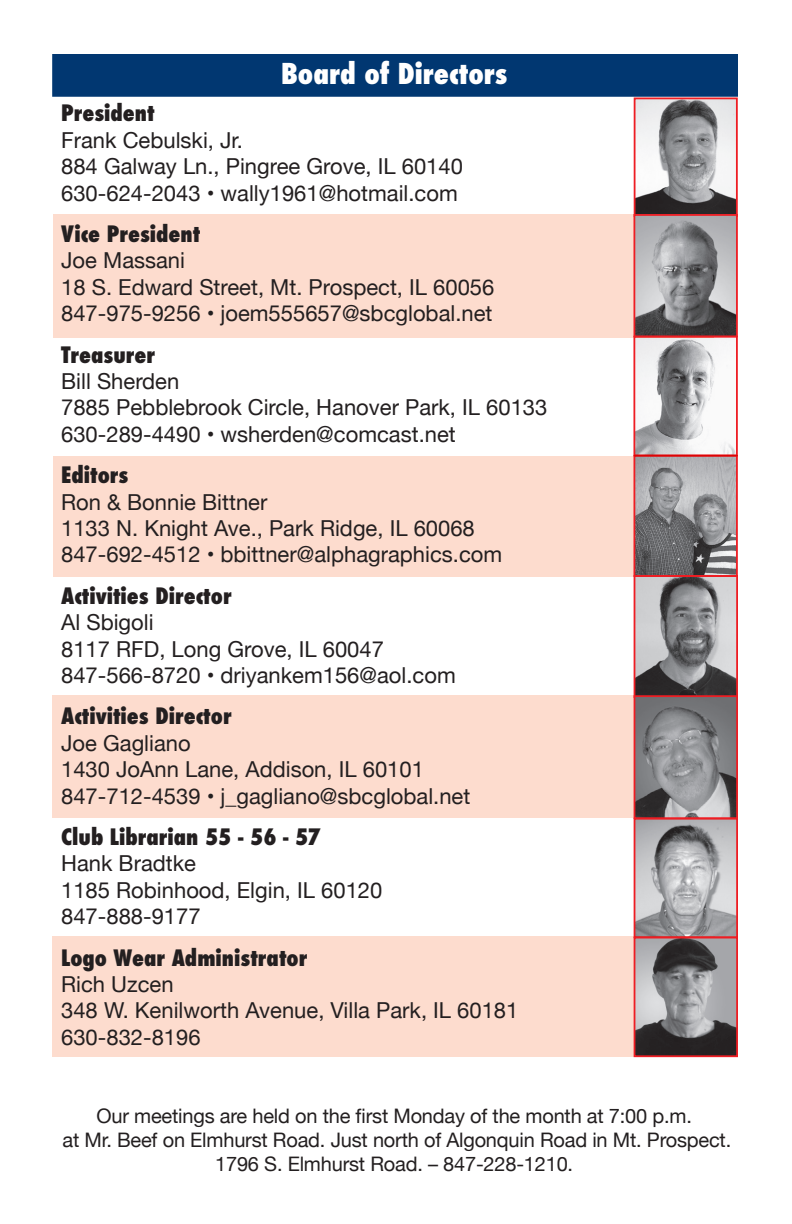
<style>
.page{position:relative;width:792px;height:1224px;background:#fff}
.page>*{position:absolute;margin:0;border:0;box-sizing:border-box;transform-origin:0 0}
.t1{font:800 condensed 28px "Futura";color:#fff}
.t2{font:22px/26.4px "Helvetica Neue";color:#231f20}
.t3{font:800 condensed 22px "Futura";color:#231f20}
.t4{font:20px/24px "Helvetica Neue";letter-spacing:-.01em;color:#231f20;text-align:center}
</style>
<div class="page">
<div style="left:52px;top:54px;width:686px;height:43px;background:#013771;border:2px solid #013771"></div>
<div style="left:52px;top:937px;width:662px;height:120px;background:#fddcce"></div>
<div style="left:52px;top:695px;width:663px;height:123px;background:#fddcce"></div>
<div style="left:53px;top:456px;width:660px;height:121px;background:#fddcce"></div>
<div style="left:53px;top:214px;width:661px;height:123px;background:#fddcce"></div>
<img style="left:636px;top:100px;width:99px;height:954px">
<div style="left:633px;top:455px;width:105px;height:122px;border:2px solid #ee1d23"></div>
<div style="left:633px;top:336px;width:105px;height:120px;border:2px solid #ee1d23"></div>
<div style="left:634px;top:97px;width:104px;height:120px;border:2px solid #ee1d23"></div>
<div style="left:634px;top:575px;width:104px;height:123px;border:2px solid #ee1d23"></div>
<div style="left:634px;top:818px;width:104px;height:120px;border:2px solid #ee1d23"></div>
<div style="left:634px;top:937px;width:104px;height:120px;border:2px solid #ee1d23"></div>
<div style="left:633px;top:214px;width:105px;height:123px;border:2px solid #ee1d23"></div>
<div style="left:634px;top:695px;width:104px;height:124px;border:2px solid #ee1d23"></div>
<p class="t1" style="left:281px;top:55px;width:228px">Board of Directors</p>
<p class="t3" style="left:61px;top:98px;width:95px">President</p>
<p class="t2" style="left:61px;top:128px;width:403px">Frank Cebulski, Jr.<br>884 Galway Ln., Pingree Grove, IL 60140<br>630-624-2043 • wally1961@hotmail.com</p>
<p class="t3" style="left:61px;top:219px;width:141px">Vice President</p>
<p class="t2" style="left:61px;top:249px;width:435px">Joe Massani<br>18 S. Edward Street, Mt. Prospect, IL 60056<br>847-975-9256 • joem555657@sbcglobal.net</p>
<p class="t3" style="left:61px;top:340px;width:95px">Treasurer</p>
<p class="t2" style="left:61px;top:369px;width:488px">Bill Sherden<br>7885 Pebblebrook Circle, Hanover Park, IL 60133<br>630-289-4490 • wsherden@comcast.net</p>
<p class="t3" style="left:61px;top:460px;width:69px">Editors</p>
<p class="t2" style="left:61px;top:490px;width:443px">Ron &amp; Bonnie Bittner<br>1133 N. Knight Ave., Park Ridge, IL 60068<br>847-692-4512 • bbittner@alphagraphics.com</p>
<p class="t3" style="left:61px;top:581px;width:172px">Activities Director</p>
<p class="t2" style="left:61px;top:611px;width:396px">Al Sbigoli<br>8117 RFD, Long Grove, IL 60047<br>847-566-8720 • driyankem156@aol.com</p>
<p class="t3" style="left:61px;top:701px;width:172px">Activities Director</p>
<p class="t2" style="left:61px;top:731px;width:411px">Joe Gagliano<br>1430 JoAnn Lane, Addison, IL 60101<br>847-712-4539 • j_gagliano@sbcglobal.net</p>
<p class="t3" style="left:61px;top:822px;width:261px">Club Librarian 55 - 56 - 57</p>
<p class="t2" style="left:61px;top:852px;width:323px">Hank Bradtke<br>1185 Robinhood, Elgin, IL 60120<br>847-888-9177</p>
<p class="t3" style="left:61px;top:943px;width:248px">Logo Wear Administrator</p>
<p class="t2" style="left:61px;top:972px;width:459px">Rich Uzcen<br>348 W. Kenilworth Avenue, Villa Park, IL 60181<br>630-832-8196</p>
<p class="t4" style="left:63px;top:1105px;width:670px">Our meetings are held on the first Monday of the month at 7:00 p.m.<br>at Mr. Beef on Elmhurst Road. Just north of Algonquin Road in Mt. Prospect.<br>1796 S. Elmhurst Road. – 847-228-1210.</p>
</div>
